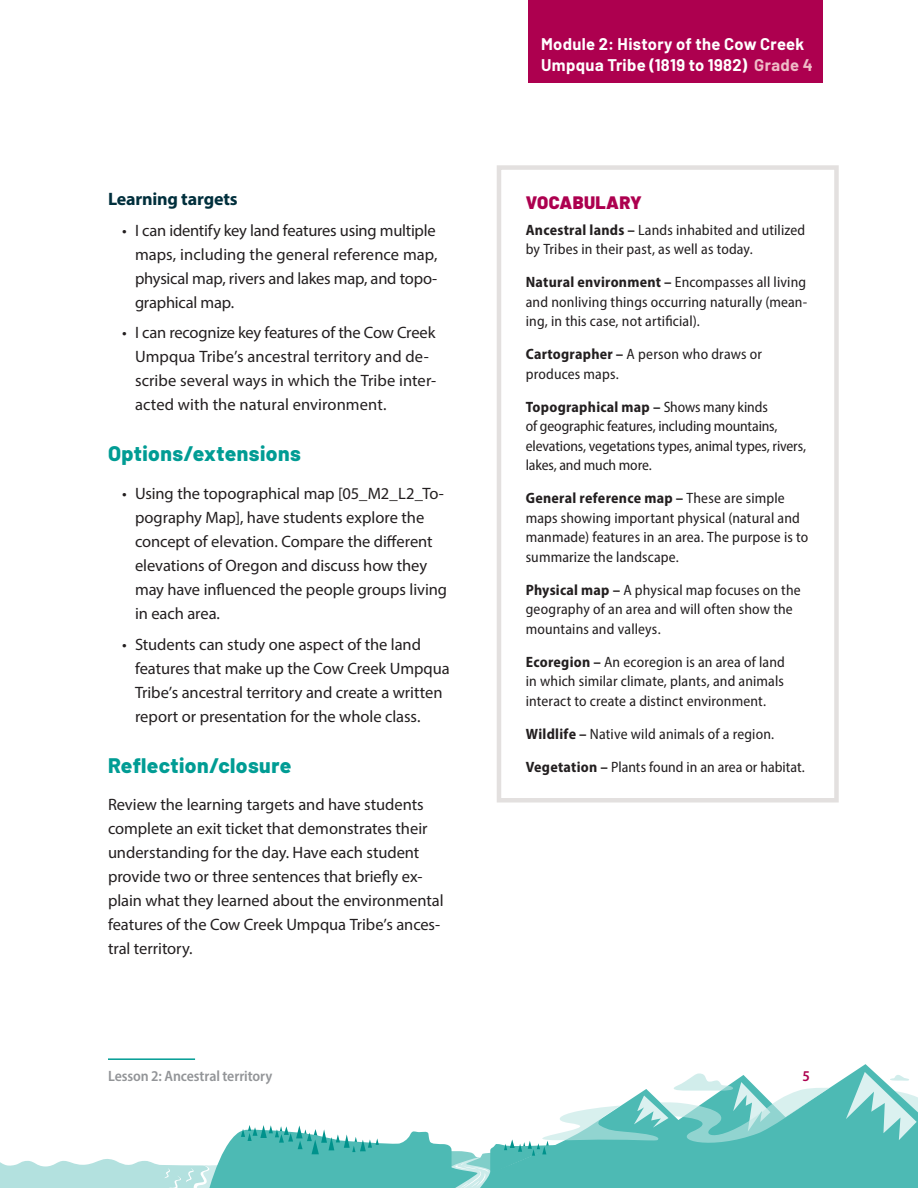
<style>
.page{position:relative;width:918px;height:1188px;background:#fff}
.page>*{position:absolute;margin:0;border:0;box-sizing:border-box;transform-origin:0 0}
.Section_Header{font:800 21px "Barlow";letter-spacing:.02em;color:#009c94}
.Subhead{font:700 18px "Myriad Pro";letter-spacing:-.01em;color:#002f3c}
.Sidebar_Header{font:900 18px "Barlow";letter-spacing:.015em;color:#ad004f}
.Body{font:16.5px/24px "Myriad Pro";letter-spacing:-.005em;color:#231f20}
.t1{font:700 16.5px/21px "Barlow";letter-spacing:.02em;color:#fff}
.Sidebar_Body{font:semi-condensed 15px/19.5px "Myriad Pro";letter-spacing:.01em;color:#231f20}
.Sidebar_Body-2{font:semi-condensed 15px/19.5px "Myriad Pro";letter-spacing:-.01em;color:#231f20}
.t2{font:600 semi-condensed 15px "Myriad Pro";letter-spacing:-.005em;color:#939598}
.t3{font:600 semi-condensed 15px "Myriad Pro";color:#ad004f}
.s1{color:#efbbc6}
.s2{font-weight:700}
</style>
<div class="page">
<svg style="left:0;top:1159px;width:205px;height:29px"></svg>
<svg style="left:205px;top:1064px;width:669px;height:124px"></svg>
<svg style="left:241px;top:1125px;width:138px;height:29px"></svg>
<svg style="left:438px;top:1072px;width:480px;height:116px"></svg>
<div style="left:529px;top:0;width:294px;height:82px;background:#ad004f"></div>
<hr style="left:108px;top:1058px;width:87px;height:2px;background:#009c94">
<div style="left:497px;top:165px;width:342px;height:637px;border:4px solid #e3e0df"></div>
<p class="Subhead" style="left:108px;top:187px;width:131px">Learning targets</p>
<p class="Body" style="left:135px;top:218px;width:304px;text-align:justify;text-indent:-13px">• I can identify key land features using multiple maps, including the general reference map, physical map, rivers and lakes map, and topo&shy;graphical map.</p>
<p class="Body" style="left:135px;top:320px;width:303px;text-indent:-13px">• I can recognize key features of the Cow Creek Umpqua Tribe’s ancestral territory and de&shy;scribe several ways in which the Tribe inter&shy;acted with the natural environment.</p>
<p class="Section_Header" style="left:108px;top:438px;width:194px">Options/extensions</p>
<p class="Body" style="left:135px;top:481px;width:314px;text-indent:-13px">• Using the topographical map [05_M2_L2_To&shy;pography Map], have students explore the concept of elevation. Compare the different elevations of Oregon and discuss how they may have influenced the people groups living in each area.</p>
<p class="Body" style="left:135px;top:632px;width:316px;text-indent:-13px">• Students can study one aspect of the land features that make up the Cow Creek Umpqua Tribe’s ancestral territory and create a written report or presentation for the whole class.</p>
<p class="Section_Header" style="left:108px;top:749px;width:185px">Reflection/closure</p>
<p class="Body" style="left:108px;top:792px;width:337px">Review the learning targets and have students complete an exit ticket that demonstrates their understanding for the day. Have each student provide two or three sentences that briefly ex&shy;plain what they learned about the environmental features of the Cow Creek Umpqua Tribe’s ances&shy;tral territory.</p>
<p class="t1" style="left:541px;top:32px;width:273px">Module 2: History of the Cow Creek<br>Umpqua Tribe (1819 to 1982) <span class="s1">Grade 4</span></p>
<p class="Sidebar_Header" style="left:526px;top:189px;width:118px">VOCABULARY</p>
<p class="Sidebar_Body" style="left:526px;top:220px;width:281px"><span class="s2">Ancestral lands –</span> Lands inhabited and utilized by Tribes in their past, as well as today.</p>
<p class="Sidebar_Body" style="left:526px;top:272px;width:283px;text-align:justify"><span class="s2">Natural environment –</span> Encompasses all living and nonliving things occurring naturally (mean&shy;ing, in this case, not artificial).</p>
<p class="Sidebar_Body" style="left:526px;top:344px;width:238px"><span class="s2">Cartographer –</span> A person who draws or produces maps.</p>
<p class="Sidebar_Body-2" style="left:526px;top:397px;width:282px"><span class="s2">Topographical map –</span> Shows many kinds<br>of geographic features, including mountains, elevations, vegetations types, animal types, rivers, lakes, and much more.</p>
<p class="Sidebar_Body" style="left:526px;top:488px;width:284px"><span class="s2">General reference map –</span> These are simple maps showing important physical (natural and manmade) features in an area. The purpose is to summarize the landscape.</p>
<p class="Sidebar_Body" style="left:526px;top:580px;width:276px"><span class="s2">Physical map –</span> A physical map focuses on the geography of an area and will often show the mountains and valleys.</p>
<p class="Sidebar_Body" style="left:526px;top:652px;width:261px;text-align:justify"><span class="s2">Ecoregion –</span> An ecoregion is an area of land in which similar climate, plants, and animals interact to create a distinct environment.</p>
<p class="Sidebar_Body" style="left:526px;top:724px;width:250px"><span class="s2">Wildlife –</span> Native wild animals of a region.</p>
<p class="Sidebar_Body" style="left:526px;top:757px;width:281px"><span class="s2">Vegetation –</span> Plants found in an area or habitat.</p>
<p class="t2" style="left:108px;top:1066px;width:166px">Lesson 2: Ancestral territory</p>
<p class="t3" style="left:803px;top:1066px;width:9px">5</p>
</div>
